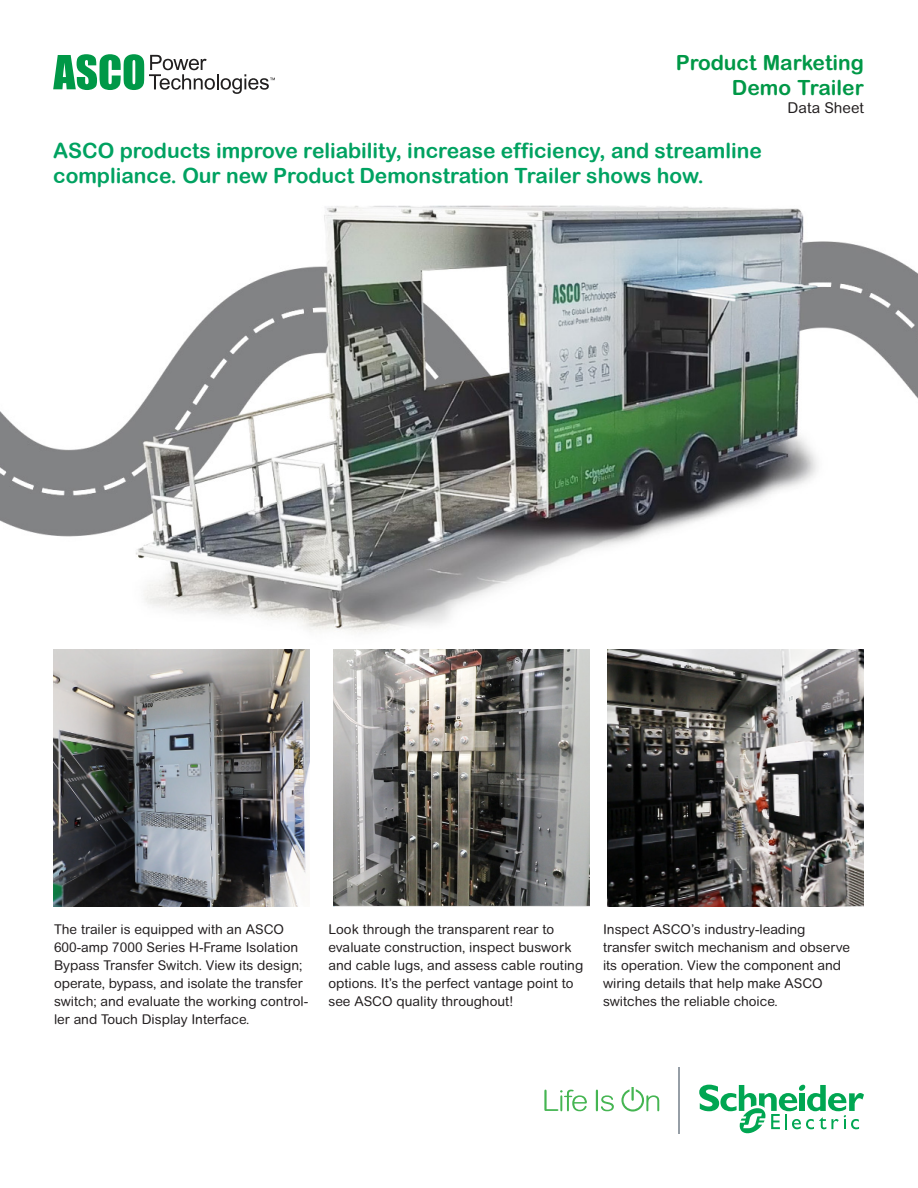
<style>
.page{position:relative;width:918px;height:1188px;background:#fff}
.page>*{position:absolute;margin:0;border:0;box-sizing:border-box;transform-origin:0 0}
.t1{font:21px/25.2px "Arial Rounded MT Bold";color:#00a261}
.subheading{font:700 21px/25.2px "Arial Rounded MT Pro";color:#009847;text-align:right}
.subheading-2{font:15px "Arial Rounded MT Pro";color:#231f20}
.t2{font:13.5px/18px "Arial Rounded MT Pro";color:#231f20}
</style>
<div class="page">
<img style="left:0;top:205px;width:918px;height:485px">
<img style="left:53px;top:650px;width:257px;height:256px">
<img style="left:608px;top:650px;width:256px;height:256px">
<svg style="left:53px;top:54px;width:222px;height:40px"></svg>
<svg style="left:544px;top:1090px;width:43px;height:21px"></svg>
<svg style="left:596px;top:1090px;width:18px;height:21px"></svg>
<svg style="left:621px;top:1087px;width:38px;height:25px"></svg>
<svg style="left:699px;top:1084px;width:165px;height:50px"></svg>
<hr style="left:679px;top:1068px;width:1px;height:66px;background:#969ea6">
<img style="left:333px;top:650px;width:257px;height:256px">
<p class="subheading" style="left:676px;top:50px;width:190px">Product Marketing<br>Demo Trailer</p>
<p class="subheading-2" style="left:788px;top:99px;width:78px">Data Sheet</p>
<p class="t1" style="left:53px;top:137px;width:710px">ASCO products improve reliability, increase efficiency, and streamline compliance. Our new Product Demonstration Trailer shows how.</p>
<p class="t2" style="left:54px;top:921px;width:256px">The trailer is equipped with an ASCO 600-amp 7000 Series H-Frame Isolation Bypass Transfer Switch. View its design; operate, bypass, and isolate the transfer switch; and evaluate the working control&shy;ler and Touch Display Interface.</p>
<p class="t2" style="left:328px;top:921px;width:256px">Look through the transparent rear to evaluate construction, inspect buswork and cable lugs, and assess cable routing options. It’s the perfect vantage point to see ASCO quality throughout!</p>
<p class="t2" style="left:603px;top:921px;width:249px">Inspect ASCO’s industry-leading transfer switch mechanism and observe its operation. View the component and wiring details that help make ASCO switches the reliable choice.</p>
</div>
